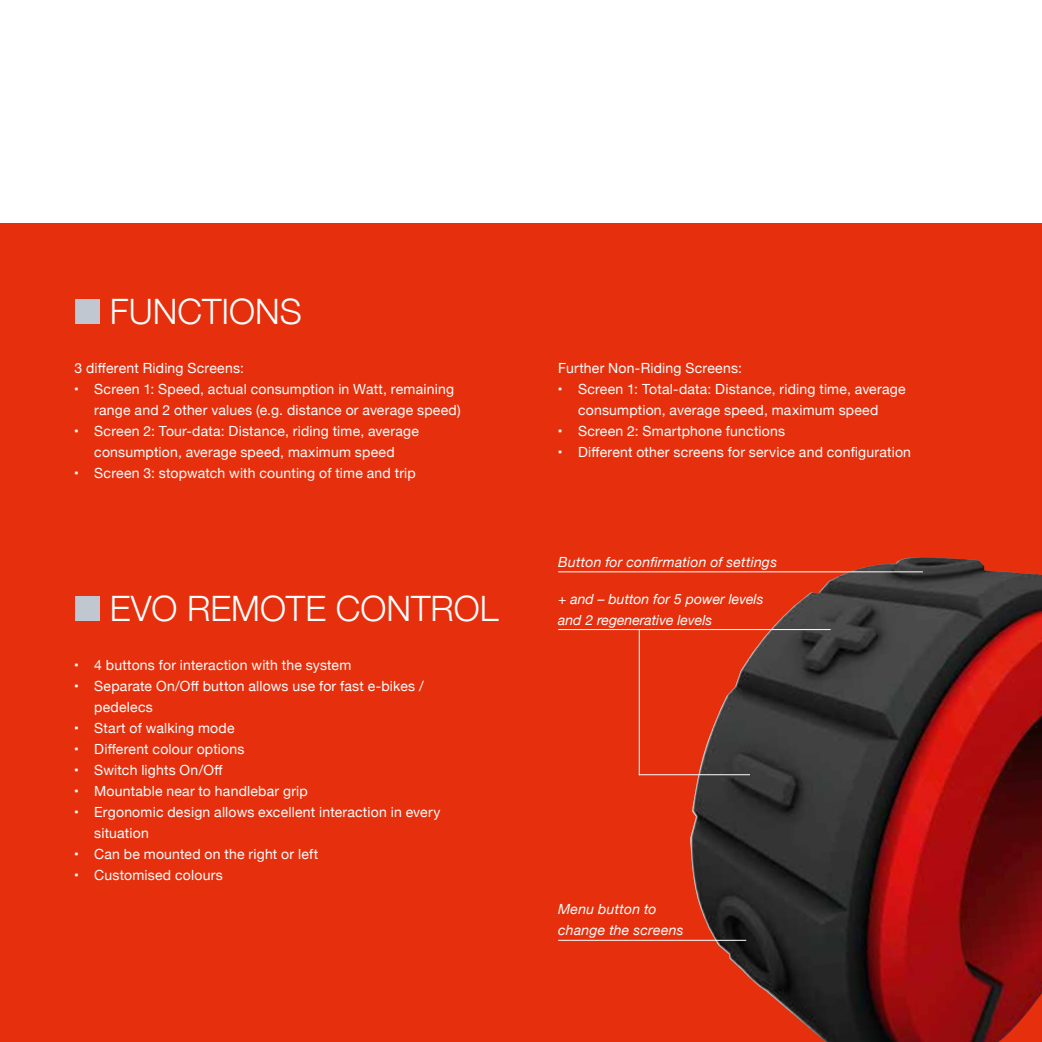
<style>
.page{position:relative;width:1042px;height:1042px;background:#fff}
.page>*{position:absolute;margin:0;border:0;box-sizing:border-box;transform-origin:0 0}
.t1{font:300 35px "Helvetica Neue";color:#fff}
.t2{font:14px/21px "Helvetica Neue";letter-spacing:.015em;color:#fff}
.t3{font:italic 14px/21px "Helvetica Neue";letter-spacing:.01em;color:#fff}
</style>
<div class="page">
<div style="left:0;top:223px;width:1042px;height:819px;background:#e6300d"></div>
<div style="left:75px;top:299px;width:25px;height:25px;background:#c0c7d0"></div>
<div style="left:75px;top:596px;width:25px;height:25px;background:#c0c7d0"></div>
<img style="left:690px;top:557px;width:352px;height:485px">
<hr style="left:558px;top:571px;width:365px;height:1px;background:#fff">
<hr style="left:558px;top:629px;width:272px;height:1px;background:#fff">
<hr style="left:639px;top:774px;width:111px;height:1px;background:#fff">
<hr style="left:639px;top:629px;width:1px;height:146px;background:#fff">
<hr style="left:558px;top:940px;width:188px;height:1px;background:#fff">
<h1 class="t1" style="left:110px;top:283px;width:22px">FUNCTIONS</h1>
<p class="t2" style="left:94px;top:358px;width:368px;text-indent:-20px">3 different Riding Screens:<br>Screen 1: Speed, actual consumption in Watt, remaining range and 2 other values (e.g. distance or average speed)<br>Screen 2: Tour-data: Distance, riding time, average consumption, average speed, maximum speed<br>Screen 3: stopwatch with counting of time and trip</p>
<p class="t2" style="left:578px;top:358px;width:334px;text-indent:-20px">Further Non-Riding Screens:<br>Screen 1: Total-data: Distance, riding time, average consumption, average speed, maximum speed Screen 2: Smartphone functions<br>Different other screens for service and configuration</p>
<h1 class="t1" style="left:110px;top:580px;width:23px">EVO</h1>
<h1 class="t1" style="left:187px;top:580px;width:24px">REMOTE</h1>
<h1 class="t1" style="left:336px;top:580px;width:25px">CONTROL</h1>
<p class="t2" style="left:94px;top:655px;width:348px">4 buttons for interaction with the system<br>Separate On/Off button allows use for fast e-bikes / pedelecs<br>Start of walking mode<br>Different colour options<br>Switch lights On/Off<br>Mountable near to handlebar grip<br>Ergonomic design allows excellent interaction in every situation<br>Can be mounted on the right or left<br>Customised colours</p>
<p class="t3" style="left:558px;top:552px;width:220px">Button for confirmation of settings</p>
<p class="t3" style="left:558px;top:589px;width:207px">+ and – button for 5 power levels and 2 regenerative levels</p>
<p class="t3" style="left:558px;top:899px;width:127px">Menu button to change the screens</p>
</div>
